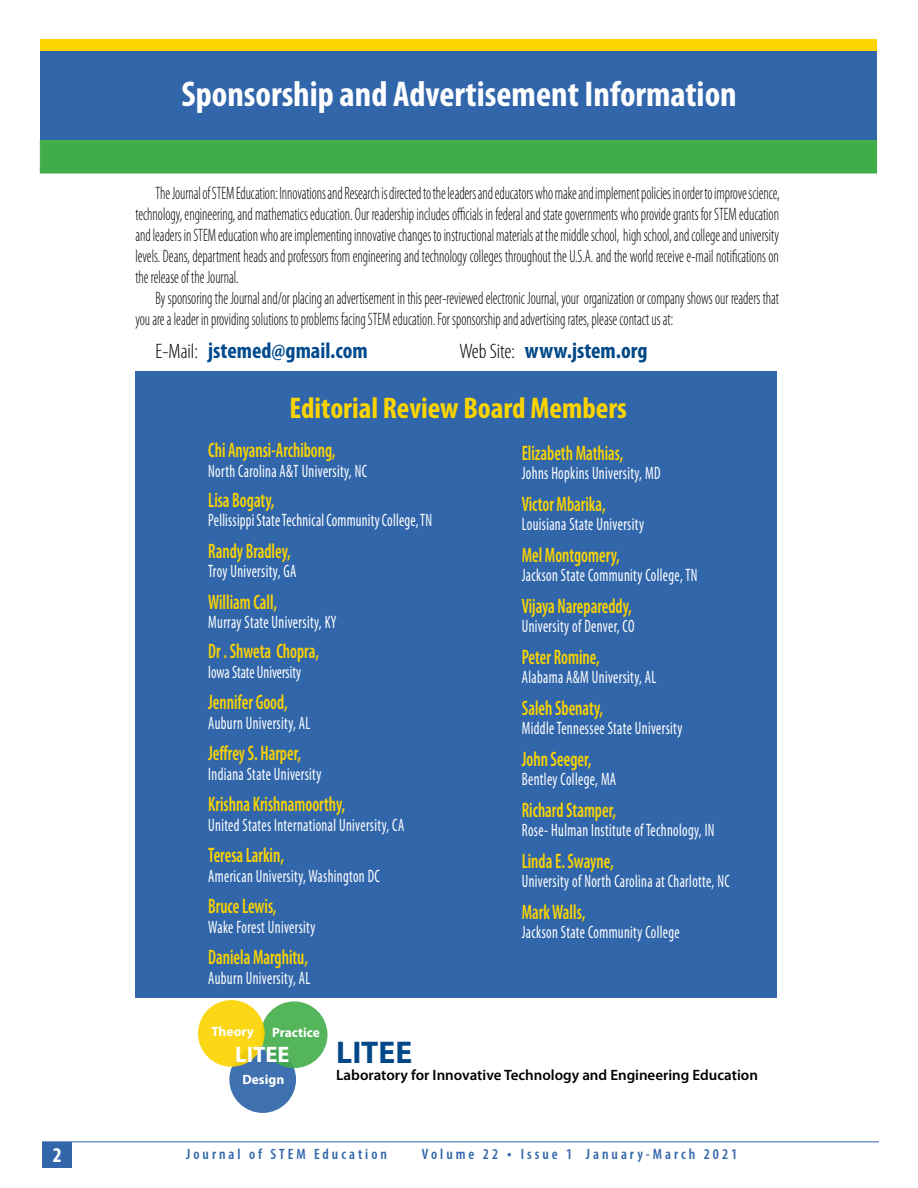
<style>
.page{position:relative;width:918px;height:1188px;background:#fff}
.page>*{position:absolute;margin:0;border:0;box-sizing:border-box;transform-origin:0 0}
.t1{font:700 condensed 36px "Myriad Pro";color:#fff}
.t2{font:700 31.5px "Myriad Pro";color:#004887}
.t3{font:700 condensed 30px "Myriad Pro";color:#fcd400}
.t4{font:700 condensed 22.5px "Myriad Pro";color:#004b8d}
.t5{font:700 condensed 22.5px "Myriad Pro";color:#004887}
.t6{font:700 22.5px "Myriad Pro";color:#fff}
.t7{font:600 condensed 21px "Myriad Pro";color:#fcd400;scale:.8 1}
.t8{font:700 condensed 21px "Myriad Pro";color:#fff}
.t9{font:300 condensed 18px/21px "Myriad Pro";color:#000;text-align:justify;scale:.8 1}
.t10{font:condensed 18px "Myriad Pro";letter-spacing:.025em;color:#fff;scale:.8 1}
.t11{font:condensed 18px "Myriad Pro";color:#fff;scale:.8 1}
.t12{font:600 15px "Myriad Pro";color:#000}
.t13{font:600 condensed 15px "Myriad Pro";letter-spacing:.2em;color:#3166aa}
.t14{font:700 13.5px "Myriad Pro";color:#fff}
.s1{font-weight:300;font-size:21px;color:#000}
.s2{font-size:16.5px}
</style>
<div class="page">
<hr style="left:42px;top:1141px;width:837px;height:1px;background:#3166aa">
<div style="left:42px;top:1142px;width:30px;height:26px;background:#3166aa"></div>
<div style="left:135px;top:372px;width:642px;height:626px;background:#3166aa"></div>
<div style="left:229px;top:1046px;width:67px;height:67px;background:#3f70b0;border-radius:50%"></div>
<svg style="left:261px;top:1001px;width:67px;height:67px;background:#54b45c"></svg>
<div style="left:198px;top:1000px;width:67px;height:67px;background:linear-gradient(to right,#fed816,#f6d414);border-radius:50%"></div>
<div style="left:40px;top:42px;width:837px;height:98px;background:#3166aa"></div>
<div style="left:40px;top:40px;width:837px;height:11px;background:#fcd400"></div>
<div style="left:40px;top:140px;width:837px;height:33px;background:#41ad49"></div>
<h1 class="t1" style="left:181px;top:71px;width:557px">Sponsorship and Advertisement Information</h1>
<p class="t9" style="left:135px;top:183px;width:807px;text-indent:20px">The Journal of STEM Education: Innovations and Research is directed to the leaders and educators who make and implement policies in order to improve science, technology, engineering, and mathematics education. Our readership includes officials in federal and state governments who provide grants for STEM education and leaders in STEM education who are implementing innovative changes to instructional materials at the middle school, high school, and college and university levels. Deans, department heads and professors from engineering and technology colleges throughout the U.S.A. and the world receive e-mail notifications on the release of the Journal.</p>
<p class="t9" style="left:135px;top:288px;width:806px;text-indent:20px">By sponsoring the Journal and/or placing an advertisement in this peer-reviewed electronic Journal, your organization or company shows our readers that you are a leader in providing solutions to problems facing STEM education. For sponsorship and advertising rates, please contact us at:</p>
<p class="t4" style="left:156px;top:337px;width:214px"><span class="s1">E-Mail:</span> jstemed@gmail.com</p>
<p class="t5" style="left:459px;top:337px;width:190px"><span class="s1">Web Site:</span> www.jstem.org</p>
<h3 class="t3" style="left:290px;top:389px;width:339px">Editorial Review Board Members</h3>
<p class="t7" style="left:208px;top:437px;width:161px">Chi Anyansi-Archibong,</p>
<p class="t10" style="left:208px;top:460px;width:200px">North Carolina A&amp;T University, NC</p>
<p class="t7" style="left:208px;top:487px;width:84px">Lisa Bogaty,</p>
<p class="t10" style="left:208px;top:509px;width:281px">Pellissippi State Technical Community College, TN</p>
<p class="t7" style="left:208px;top:538px;width:105px">Randy Bradley,</p>
<p class="t10" style="left:208px;top:560px;width:112px">Troy University, GA</p>
<p class="t7" style="left:208px;top:589px;width:87px">William Call,</p>
<p class="t10" style="left:208px;top:611px;width:162px">Murray State University, KY</p>
<p class="t7" style="left:208px;top:638px;width:140px">Dr . Shweta Chopra,</p>
<p class="t11" style="left:208px;top:661px;width:118px">Iowa State University</p>
<p class="t7" style="left:208px;top:689px;width:101px">Jennifer Good,</p>
<p class="t10" style="left:208px;top:712px;width:129px">Auburn University, AL</p>
<p class="t7" style="left:208px;top:740px;width:118px">Jeffrey S. Harper,</p>
<p class="t10" style="left:208px;top:763px;width:143px">Indiana State University</p>
<p class="t7" style="left:208px;top:791px;width:173px">Krishna Krishnamoorthy,</p>
<p class="t10" style="left:208px;top:814px;width:247px">United States International University, CA</p>
<p class="t7" style="left:208px;top:842px;width:96px">Teresa Larkin,</p>
<p class="t10" style="left:208px;top:865px;width:216px">American University, Washington DC</p>
<p class="t7" style="left:208px;top:893px;width:87px">Bruce Lewis,</p>
<p class="t10" style="left:208px;top:916px;width:135px">Wake Forest University</p>
<p class="t7" style="left:208px;top:944px;width:126px">Daniela Marghitu,</p>
<p class="t10" style="left:208px;top:967px;width:129px">Auburn University, AL</p>
<p class="t7" style="left:522px;top:440px;width:129px">Elizabeth Mathias,</p>
<p class="t10" style="left:522px;top:462px;width:175px">Johns Hopkins University, MD</p>
<p class="t7" style="left:522px;top:491px;width:107px">Victor Mbarika,</p>
<p class="t10" style="left:522px;top:513px;width:154px">Louisiana State University</p>
<p class="t7" style="left:522px;top:542px;width:124px">Mel Montgomery,</p>
<p class="t10" style="left:522px;top:564px;width:221px">Jackson State Community College, TN</p>
<p class="t7" style="left:522px;top:593px;width:139px">Vijaya Narepareddy,</p>
<p class="t10" style="left:522px;top:615px;width:142px">University of Denver, CO</p>
<p class="t7" style="left:522px;top:644px;width:99px">Peter Romine,</p>
<p class="t10" style="left:522px;top:666px;width:170px">Alabama A&amp;M University, AL</p>
<p class="t7" style="left:522px;top:695px;width:103px">Saleh Sbenaty,</p>
<p class="t10" style="left:522px;top:717px;width:202px">Middle Tennessee State University</p>
<p class="t7" style="left:522px;top:746px;width:89px">John Seeger,</p>
<p class="t10" style="left:522px;top:768px;width:120px">Bentley College, MA</p>
<p class="t7" style="left:522px;top:797px;width:119px">Richard Stamper,</p>
<p class="t10" style="left:522px;top:819px;width:243px">Rose- Hulman Institute of Technology, IN</p>
<p class="t7" style="left:522px;top:848px;width:116px">Linda E. Swayne,</p>
<p class="t10" style="left:522px;top:870px;width:262px">University of North Carolina at Charlotte, NC</p>
<p class="t7" style="left:522px;top:899px;width:81px">Mark Walls,</p>
<p class="t10" style="left:522px;top:921px;width:199px">Jackson State Community College</p>
<p class="t14" style="left:211px;top:1023px;width:44px">Theory</p>
<p class="t14" style="left:272px;top:1024px;width:49px">Practice</p>
<p class="t14" style="left:242px;top:1070px;width:43px">Design</p>
<p class="t6" style="left:235px;top:1040px;width:56px">LITEE</p>
<h2 class="t2" style="left:336px;top:1031px;width:77px">LITEE</h2>
<p class="t12" style="left:336px;top:1065px;width:423px">Laboratory for Innovative Technology and Engineering Education</p>
<p class="t8" style="left:53px;top:1142px;width:10px">2</p>
<p class="t13" style="left:186px;top:1145px;width:202px">Journal of STEM Education</p>
<p class="t13" style="left:422px;top:1145px;width:317px">Volume 22 <span class="s2">•</span> Issue 1 January-March 2021</p>
</div>
